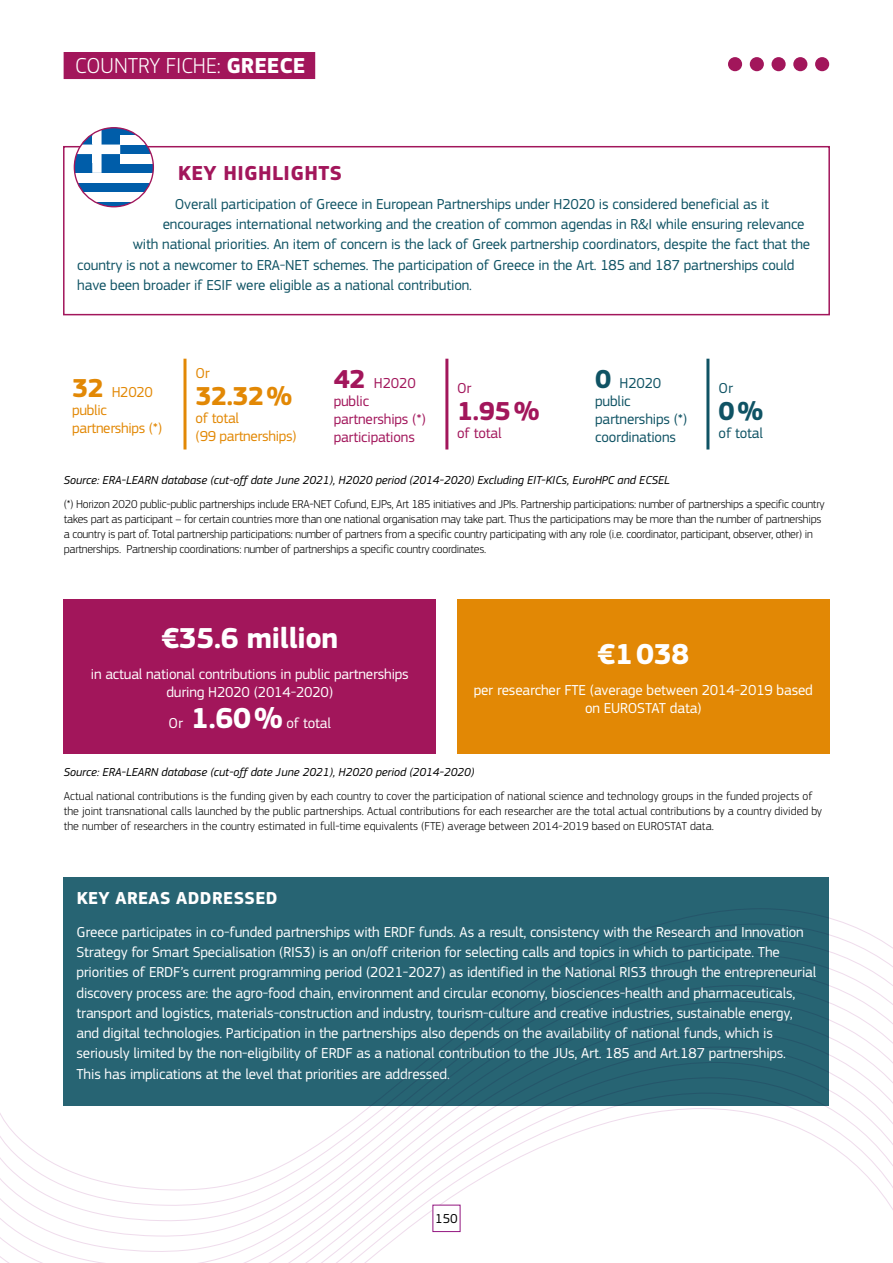
<style>
.page{position:relative;width:893px;height:1263px;background:#fff}
.page>*{position:absolute;margin:0;border:0;box-sizing:border-box;transform-origin:0 0}
.t1{font:700 30px "EC Square Sans Pro";letter-spacing:-.01em;color:#fff}
.t2{font:700 27px "EC Square Sans Pro";color:#e28805}
.t3{font:700 27px "EC Square Sans Pro";color:#a2165b}
.t4{font:700 27px "EC Square Sans Pro";color:#0f5364}
.t5{font:300 22.5px "EC Square Sans Pro";color:#fff}
.t6{font:700 22.5px "EC Square Sans Pro";color:#fff}
.t7{font:700 21px "EC Square Sans Pro";letter-spacing:.02em;color:#a2165b}
.t8{font:700 18px "EC Square Sans Pro";letter-spacing:.02em;color:#fff}
.t9{font:15px/20.2px "EC Square Sans Pro";letter-spacing:-.01em;color:#fff;text-align:center}
.t10{font:15px/18px "EC Square Sans Pro";letter-spacing:-.01em;color:#0f5364}
.t11{font:15px/18px "EC Square Sans Pro";letter-spacing:-.02em;color:#e28805}
.t12{font:15px/18px "EC Square Sans Pro";letter-spacing:-.01em;color:#a2165b}
.t13{font:13.5px "EC Square Sans Pro";color:#000}
.t14{font:300 12px/15px "EC Square Sans Pro";letter-spacing:-.02em;color:#000}
.t15{font:300 12px/15px "EC Square Sans Pro";color:#000}
.t16{font:italic 12px "EC Square Sans Pro";color:#000}
.s1{font-size:24px;color:#931680}
.s2{font-weight:700}
.s3{font-weight:700;color:#a2165b}
.s4{font-weight:700;font-size:27px}
.s5{font-weight:700;font-size:30px}
</style>
<div class="page">
<svg style="left:0;top:908px;width:892px;height:355px"></svg>
<div style="left:815px;top:57px;width:14px;height:14px;background:#a2165b;border-radius:50%"></div>
<div style="left:793px;top:57px;width:14px;height:14px;background:#a2165b;border-radius:50%"></div>
<div style="left:771px;top:57px;width:15px;height:14px;background:#a2165b;border-radius:50%"></div>
<div style="left:750px;top:57px;width:14px;height:14px;background:#a2165b;border-radius:50%"></div>
<div style="left:728px;top:57px;width:14px;height:14px;background:#a2165b;border-radius:50%"></div>
<div style="left:433px;top:1205px;width:27px;height:26px;background:#fff"></div>
<div style="left:64px;top:52px;width:251px;height:27px;background:#a2165b"></div>
<div style="left:63px;top:146px;width:767px;height:169px;border:2px solid #a2165b"></div>
<svg style="left:74px;top:128px;width:79px;height:79px"></svg>
<div style="left:74px;top:127px;width:80px;height:80px;border:1px solid #a2165b;border-radius:50%"></div>
<hr style="left:183px;top:359px;width:3px;height:90px;background:#e28805">
<hr style="left:445px;top:359px;width:3px;height:90px;background:#a2165b">
<div style="left:64px;top:600px;width:372px;height:154px;background:#a2165b"></div>
<div style="left:457px;top:600px;width:373px;height:154px;background:#e28805"></div>
<div style="left:64px;top:877px;width:765px;height:229px;background:#276473"></div>
<hr style="left:706px;top:359px;width:3px;height:90px;background:#0f5364">
<h3 class="t6" style="left:226px;top:52px;width:41px">???<span class="s1">?</span></h3>
<h3 class="t5" style="left:75px;top:53px;width:242px">COUNTRY FICHE: <span class="s2">GREECE</span><span class="s3">?</span></h3>
<h3 class="t7" style="left:178px;top:161px;width:165px">KEY HIGHLIGHTS</h3>
<p class="t10" style="left:175px;top:195px;width:596px">Overall participation of Greece in European Partnerships under H2020 is considered beneficial as it</p>
<p class="t10" style="left:163px;top:215px;width:643px">encourages international networking and the creation of common agendas in R&amp;I while ensuring relevance</p>
<p class="t10" style="left:133px;top:235px;width:679px">with national priorities. An item of concern is the lack of Greek partnership coordinators, despite the fact that the</p>
<p class="t10" style="left:77px;top:256px;width:719px">country is not a newcomer to ERA-NET schemes. The participation of Greece in the Art. 185 and 187 partnerships could</p>
<p class="t10" style="left:77px;top:276px;width:396px">have been broader if ESIF were eligible as a national contribution.</p>
<p class="t11" style="left:196px;top:365px;width:16px">Or</p>
<h2 class="t2" style="left:196px;top:380px;width:98px">32.32%</h2>
<p class="t11" style="left:196px;top:409px;width:102px">of total<br>(99 partnerships)</p>
<p class="t10" style="left:595px;top:374px;width:93px"><span class="s4">0</span> H2020 public partnerships (*) coordinations</p>
<p class="t12" style="left:334px;top:374px;width:93px"><span class="s4">42</span> H2020 public partnerships (*) participations</p>
<p class="t11" style="left:72px;top:383px;width:91px"><span class="s4">32</span> H2020 public partnerships (*)</p>
<p class="t12" style="left:457px;top:379px;width:16px">Or</p>
<h2 class="t3" style="left:457px;top:394px;width:84px">1.95%</h2>
<p class="t12" style="left:457px;top:424px;width:46px">of total</p>
<p class="t16" style="left:64px;top:473px;width:608px">Source: ERA-LEARN database (cut-off date June 2021), H2020 period (2014-2020) Excluding EIT-KICs, EuroHPC and ECSEL</p>
<p class="t14" style="left:64px;top:496px;width:762px">(*) Horizon 2020 public-public partnerships include ERA-NET Cofund, EJPs, Art 185 initiatives and JPIs. Partnership participations: number of partnerships a specific country takes part as participant – for certain countries more than one national organisation may take part. Thus the participations may be more than the number of partnerships a country is part of. Total partnership participations: number of partners from a specific country participating with any role (i.e. coordinator, participant, observer, other) in partnerships. Partnership coordinations: number of partnerships a specific country coordinates.</p>
<p class="t10" style="left:719px;top:379px;width:16px">Or</p>
<h2 class="t4" style="left:719px;top:394px;width:46px">0%</h2>
<p class="t10" style="left:719px;top:424px;width:46px">of total</p>
<h1 class="t1" style="left:161px;top:621px;width:178px">€35.6 million</h1>
<p class="t9" style="left:91px;top:665px;width:319px;line-height:18px">in actual national contributions in public partnerships during H2020 (2014-2020)</p>
<p class="t9" style="left:169px;top:713px;width:164px">Or <span class="s5">1.60%</span> of total</p>
<h1 class="t1" style="left:597px;top:636px;width:93px">€1038</h1>
<p class="t9" style="left:474px;top:681px;width:341px;line-height:18px">per researcher FTE (average between 2014-2019 based on EUROSTAT data)</p>
<p class="t16" style="left:64px;top:765px;width:412px">Source: ERA-LEARN database (cut-off date June 2021), H2020 period (2014-2020)</p>
<p class="t15" style="left:64px;top:788px;width:760px">Actual national contributions is the funding given by each country to cover the participation of national science and technology groups in the funded projects of the joint transnational calls launched by the public partnerships. Actual contributions for each researcher are the total actual contributions by a country divided by the number of researchers in the country estimated in full-time equivalents (FTE) average between 2014-2019 based on EUROSTAT data.</p>
<p class="t8" style="left:77px;top:887px;width:202px">KEY AREAS ADDRESSED</p>
<p class="t9" style="left:77px;top:922px;width:741px;text-align:left">Greece participates in co-funded partnerships with ERDF funds. As a result, consistency with the Research and Innovation Strategy for Smart Specialisation (RIS3) is an on/off criterion for selecting calls and topics in which to participate. The priorities of ERDF’s current programming period (2021-2027) as identified in the National RIS3 through the entrepreneurial discovery process are: the agro-food chain, environment and circular economy, biosciences-health and pharmaceuticals, transport and logistics, materials-construction and industry, tourism-culture and creative industries, sustainable energy, and digital technologies. Participation in the partnerships also depends on the availability of national funds, which is seriously limited by the non-eligibility of ERDF as a national contribution to the JUs, Art. 185 and Art.187 partnerships.<br>This has implications at the level that priorities are addressed.</p>
<p class="t13" style="left:435px;top:1211px;width:24px">150</p>
</div>
